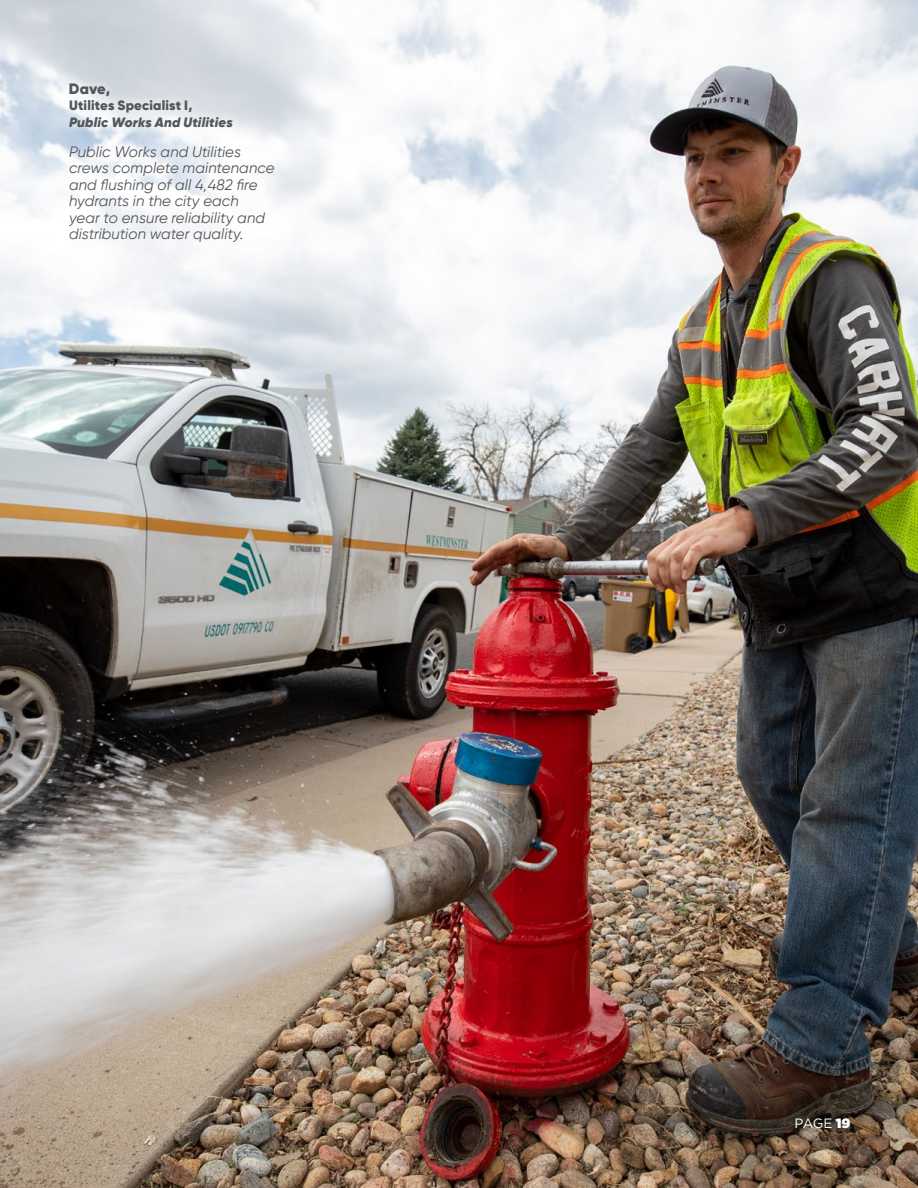
<style>
.page{position:relative;width:918px;height:1188px;background:#fff}
.page>*{position:absolute;margin:0;border:0;box-sizing:border-box;transform-origin:0 0}
.t1{font:italic 15px/16.5px "Gilroy";letter-spacing:.01em;color:#53575a}
.t2{font:900 15px "Gilroy";color:#53575a}
.t3{font:italic 900 13.5px "Gilroy";letter-spacing:.015em;color:#53575a}
.t4{font:900 13.5px "Gilroy";letter-spacing:.015em;color:#53575a}
.t5{font:13.5px "Gotham";color:#fff}
.s1{font-weight:900}
</style>
<div class="page">
<img style="left:0;top:0;width:918px;height:1188px">
<div style="left:60px;top:73px;width:224px;height:178px;background:#fff;opacity:.75"></div>
<p class="t2" style="left:69px;top:79px;width:43px">Dave,</p>
<p class="t4" style="left:69px;top:97px;width:125px">Utilites Specialist I,</p>
<p class="t3" style="left:69px;top:113px;width:165px">Public Works And Utilities</p>
<p class="t1" style="left:69px;top:143px;width:207px">Public Works and Utilities crews complete maintenance</p>
<p class="t1" style="left:69px;top:176px;width:190px">and flushing of all 4,482 fire</p>
<p class="t1" style="left:69px;top:193px;width:198px">hydrants in the city each year to ensure reliability and distribution water quality.</p>
<p class="t5" style="left:795px;top:1116px;width:57px">PAGE <span class="s1">19</span></p>
</div>
